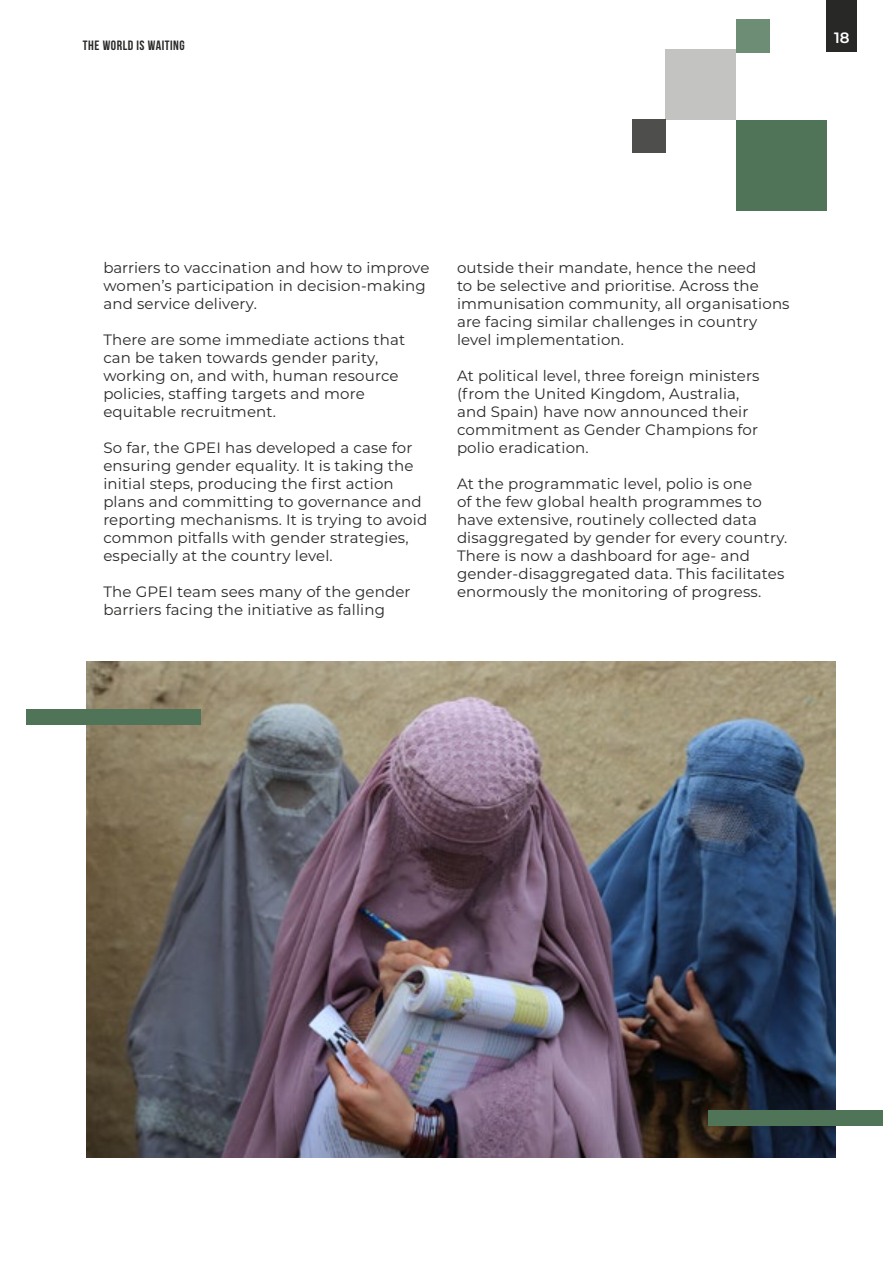
<style>
.page{position:relative;width:893px;height:1263px;background:#fff}
.page>*{position:absolute;margin:0;border:0;box-sizing:border-box;transform-origin:0 0}
.t1{font:15px/18px "Montserrat";letter-spacing:.01em;color:#282827}
.t2{font:600 15px "Montserrat";color:#fff}
.t3{font:700 13.5px "Bebas Neue";letter-spacing:.04em;color:#282827}
</style>
<div class="page">
<img style="left:87px;top:661px;width:748px;height:496px">
<div style="left:736px;top:120px;width:91px;height:91px;background:#4f7457"></div>
<div style="left:665px;top:49px;width:71px;height:71px;background:#c3c3c2"></div>
<div style="left:736px;top:20px;width:33px;height:33px;background:#6e8d75"></div>
<div style="left:632px;top:120px;width:33px;height:33px;background:#4e4e4d"></div>
<div style="left:827px;top:0;width:30px;height:52px;background:#282827"></div>
<div style="left:26px;top:709px;width:174px;height:16px;background:#4f7457"></div>
<div style="left:708px;top:1110px;width:175px;height:15px;background:#4f7457"></div>
<p class="t3" style="left:83px;top:38px;width:104px">THE WORLD IS WAITING</p>
<p class="t2" style="left:834px;top:27px;width:17px">18</p>
<p class="t1" style="left:103px;top:258px;width:328px">barriers to vaccination and how to improve women’s participation in decision-making and service delivery.</p>
<p class="t1" style="left:103px;top:330px;width:303px">There are some immediate actions that can be taken towards gender parity, working on, and with, human resource policies, staffing targets and more equitable recruitment.</p>
<p class="t1" style="left:103px;top:438px;width:325px">So far, the GPEI has developed a case for ensuring gender equality. It is taking the initial steps, producing the first action plans and committing to governance and reporting mechanisms. It is trying to avoid common pitfalls with gender strategies, especially at the country level.</p>
<p class="t1" style="left:103px;top:582px;width:309px">The GPEI team sees many of the gender barriers facing the initiative as falling</p>
<p class="t1" style="left:457px;top:258px;width:334px">outside their mandate, hence the need<br>to be selective and prioritise. Across the immunisation community, all organisations are facing similar challenges in country level implementation.</p>
<p class="t1" style="left:457px;top:366px;width:304px">At political level, three foreign ministers (from the United Kingdom, Australia, and Spain) have now announced their commitment as Gender Champions for polio eradication.</p>
<p class="t1" style="left:457px;top:474px;width:332px">At the programmatic level, polio is one<br>of the few global health programmes to have extensive, routinely collected data disaggregated by gender for every country.<br>There is now a dashboard for age- and gender-disaggregated data. This facilitates enormously the monitoring of progress.</p>
</div>
